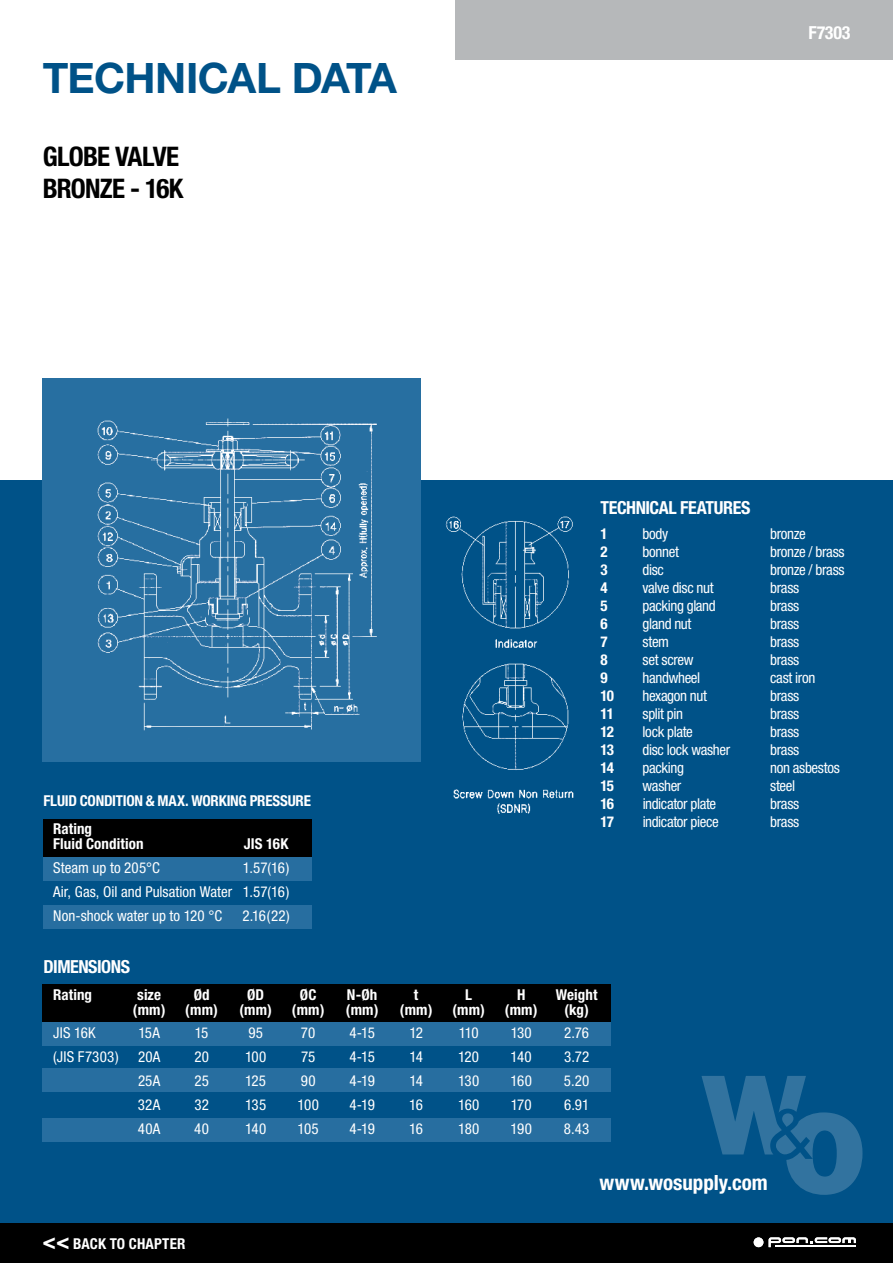
<style>
.page{position:relative;width:893px;height:1263px;background:#fff}
.page>*{position:absolute;margin:0;border:0;box-sizing:border-box;transform-origin:0 0}
.t1{font:700 42px "Helvetica Neue";letter-spacing:-.02em;color:#005288}
.t2{font:700 condensed 27px/32.4px "Helvetica Neue";letter-spacing:-.03em;color:#000}
.t3{font:700 condensed 21px "Helvetica Neue";color:#fff}
.t4{font:700 condensed 18px "Helvetica Neue";letter-spacing:-.025em;color:#fff}
.t5{font:condensed 15px/23.9px "Helvetica Neue";letter-spacing:-.02em;color:#fff;text-align:justify}
.t6{font:700 condensed 15px/15px "Helvetica Neue";letter-spacing:.005em;color:#fff}
.t7{font:condensed 15px "Helvetica Neue";letter-spacing:.005em;color:#fff}
.t8{font:condensed 15px "Helvetica Neue";letter-spacing:.015em;color:#fff}
.s1{font-size:22.5px}
</style>
<div class="page">
<div style="left:0;top:480px;width:893px;height:781px;background:#005288"></div>
<div style="left:0;top:1223px;width:893px;height:40px;background:#000"></div>
<div style="left:455px;top:0;width:438px;height:60px;background:#b6b8ba"></div>
<div style="left:43px;top:984px;width:568px;height:38px;background:#000"></div>
<div style="left:43px;top:1022px;width:568px;height:24px;background:#276ea0"></div>
<div style="left:43px;top:1068px;width:568px;height:24px;background:#276ea0"></div>
<div style="left:43px;top:1117px;width:568px;height:24px;background:#276ea0"></div>
<div style="left:43px;top:819px;width:268px;height:38px;background:#000"></div>
<div style="left:43px;top:857px;width:268px;height:24px;background:#276ea0"></div>
<div style="left:43px;top:905px;width:268px;height:24px;background:#276ea0"></div>
<img style="left:43px;top:378px;width:378px;height:383px">
<img style="left:445px;top:516px;width:129px;height:298px">
<svg style="left:701px;top:1076px;width:161px;height:119px"></svg>
<div style="left:754px;top:1237px;width:9px;height:10px;background:#fff;border-radius:50%"></div>
<svg style="left:769px;top:1237px;width:87px;height:10px"></svg>
<h1 class="t1" style="left:43px;top:52px;width:356px">TECHNICAL DATA</h1>
<h2 class="t2" style="left:43px;top:139px;width:138px">GLOBE VALVE bron</h2>
<h2 class="t2" style="left:100px;top:172px;width:85px">ze - 16k</h2>
<p class="t6" style="left:44px;top:793px;width:8px">fluid</p>
<p class="t6" style="left:80px;top:793px;width:8px">condition</p>
<p class="t6" style="left:146px;top:793px;width:120px">&amp; max. working Pressure</p>
<p class="t6" style="left:53px;top:821px;width:92px">Rating<br>Fluid Condition</p>
<p class="t6" style="left:244px;top:836px;width:46px">JIS 16K</p>
<p class="t7" style="left:53px;top:859px;width:108px">Steam up to 205°C</p>
<p class="t5" style="left:53px;top:856px;width:238px;text-indent:190px">1.57(16)<br>Air, Gas, Oil and Pulsation Water 1.57(16)<br>Non-shock water up to 120 °C</p>
<p class="t5" style="left:242px;top:904px;width:49px">2.16(22)</p>
<p class="t4" style="left:44px;top:956px;width:88px">DIMENSIONS</p>
<p class="t4" style="left:808px;top:22px;width:43px">F7303</p>
<p class="t4" style="left:601px;top:496px;width:151px">TECHNICAL FEATURES</p>
<p class="t6" style="left:601px;top:526px;width:9px">1</p>
<p class="t5" style="left:643px;top:522px;width:27px">body</p>
<p class="t5" style="left:770px;top:522px;width:37px">bronze</p>
<p class="t6" style="left:601px;top:544px;width:9px">2</p>
<p class="t5" style="left:643px;top:540px;width:38px">bonnet</p>
<p class="t5" style="left:770px;top:540px;width:76px">bronze / brass</p>
<p class="t6" style="left:601px;top:562px;width:9px">3</p>
<p class="t5" style="left:643px;top:558px;width:23px">disc</p>
<p class="t5" style="left:770px;top:558px;width:76px">bronze / brass</p>
<p class="t6" style="left:601px;top:580px;width:9px">4</p>
<p class="t5" style="left:643px;top:576px;width:73px">valve disc nut</p>
<p class="t5" style="left:770px;top:576px;width:31px">brass</p>
<p class="t6" style="left:601px;top:598px;width:9px">5</p>
<p class="t5" style="left:643px;top:594px;width:75px">packing gland</p>
<p class="t5" style="left:770px;top:594px;width:31px">brass</p>
<p class="t6" style="left:601px;top:616px;width:9px">6</p>
<p class="t5" style="left:643px;top:612px;width:50px">gland nut</p>
<p class="t5" style="left:770px;top:612px;width:31px">brass</p>
<p class="t6" style="left:601px;top:634px;width:9px">7</p>
<p class="t5" style="left:643px;top:630px;width:28px">stem</p>
<p class="t5" style="left:770px;top:630px;width:31px">brass</p>
<p class="t6" style="left:601px;top:652px;width:9px">8</p>
<p class="t5" style="left:643px;top:648px;width:52px">set screw</p>
<p class="t5" style="left:770px;top:648px;width:31px">brass</p>
<p class="t6" style="left:601px;top:670px;width:9px">9</p>
<p class="t5" style="left:643px;top:666px;width:59px">handwheel</p>
<p class="t5" style="left:770px;top:666px;width:47px">cast iron</p>
<p class="t6" style="left:601px;top:688px;width:15px">10</p>
<p class="t5" style="left:643px;top:684px;width:66px">hexagon nut</p>
<p class="t5" style="left:770px;top:684px;width:31px">brass</p>
<p class="t6" style="left:601px;top:706px;width:15px">11</p>
<p class="t5" style="left:643px;top:702px;width:42px">split pin</p>
<p class="t5" style="left:770px;top:702px;width:31px">brass</p>
<p class="t6" style="left:601px;top:724px;width:15px">12</p>
<p class="t5" style="left:643px;top:720px;width:52px">lock plate</p>
<p class="t5" style="left:770px;top:720px;width:31px">brass</p>
<p class="t6" style="left:601px;top:742px;width:15px">13</p>
<p class="t5" style="left:643px;top:738px;width:89px">disc lock washer</p>
<p class="t5" style="left:770px;top:738px;width:31px">brass</p>
<p class="t6" style="left:601px;top:760px;width:15px">14</p>
<p class="t5" style="left:643px;top:756px;width:43px">packing</p>
<p class="t5" style="left:770px;top:756px;width:71px">non asbestos</p>
<p class="t6" style="left:601px;top:778px;width:15px">15</p>
<p class="t5" style="left:643px;top:774px;width:40px">washer</p>
<p class="t5" style="left:770px;top:774px;width:26px">steel</p>
<p class="t6" style="left:601px;top:796px;width:15px">16</p>
<p class="t5" style="left:643px;top:792px;width:75px">indicator plate</p>
<p class="t5" style="left:770px;top:792px;width:31px">brass</p>
<p class="t6" style="left:601px;top:814px;width:15px">17</p>
<p class="t5" style="left:643px;top:810px;width:78px">indicator piece</p>
<p class="t5" style="left:770px;top:810px;width:31px">brass</p>
<p class="t6" style="left:53px;top:986px;width:40px">Rating</p>
<p class="t6" style="left:137px;top:986px;width:25px">size</p>
<p class="t6" style="left:194px;top:986px;width:17px">Ød</p>
<p class="t6" style="left:247px;top:986px;width:19px">ØD</p>
<p class="t6" style="left:300px;top:986px;width:18px">ØC</p>
<p class="t6" style="left:347px;top:986px;width:32px">N-Øh</p>
<p class="t6" style="left:414px;top:986px;width:6px">t</p>
<p class="t6" style="left:465px;top:986px;width:8px">L</p>
<p class="t6" style="left:517px;top:986px;width:31px">H W</p>
<p class="t6" style="left:567px;top:986px;width:32px">eight</p>
<p class="t6" style="left:133px;top:1001px;width:87px">(mm) (mm)</p>
<p class="t6" style="left:239px;top:1001px;width:87px">(mm) (mm)</p>
<p class="t6" style="left:346px;top:1001px;width:88px">(mm) (mm)</p>
<p class="t6" style="left:452px;top:1001px;width:87px">(mm) (mm)</p>
<p class="t6" style="left:564px;top:1001px;width:26px">(kg)</p>
<p class="t5" style="left:53px;top:1021px;width:44px">JIS 16K</p>
<p class="t5" style="left:138px;top:1021px;width:23px">15A</p>
<p class="t5" style="left:195px;top:1021px;width:15px">15</p>
<p class="t5" style="left:248px;top:1021px;width:16px">95</p>
<p class="t5" style="left:301px;top:1021px;width:16px">70</p>
<p class="t5" style="left:349px;top:1021px;width:27px">4-15</p>
<p class="t5" style="left:409px;top:1021px;width:15px">12</p>
<p class="t5" style="left:459px;top:1021px;width:22px">110</p>
<p class="t5" style="left:511px;top:1021px;width:23px">130</p>
<p class="t5" style="left:564px;top:1021px;width:26px">2.76</p>
<p class="t8" style="left:53px;top:1048px;width:67px">(JIS F7303)</p>
<p class="t5" style="left:138px;top:1045px;width:24px">20A</p>
<p class="t5" style="left:194px;top:1045px;width:16px">20</p>
<p class="t5" style="left:245px;top:1045px;width:23px">100</p>
<p class="t5" style="left:301px;top:1045px;width:16px">75</p>
<p class="t5" style="left:349px;top:1045px;width:27px">4-15</p>
<p class="t5" style="left:409px;top:1045px;width:15px">14</p>
<p class="t5" style="left:458px;top:1045px;width:23px">120</p>
<p class="t5" style="left:511px;top:1045px;width:23px">140</p>
<p class="t5" style="left:564px;top:1045px;width:27px">3.72</p>
<p class="t5" style="left:138px;top:1069px;width:24px">25A</p>
<p class="t5" style="left:194px;top:1069px;width:16px">25</p>
<p class="t5" style="left:245px;top:1069px;width:22px">125</p>
<p class="t5" style="left:301px;top:1069px;width:16px">90</p>
<p class="t5" style="left:349px;top:1069px;width:27px">4-19</p>
<p class="t5" style="left:409px;top:1069px;width:15px">14</p>
<p class="t5" style="left:458px;top:1069px;width:23px">130</p>
<p class="t5" style="left:510px;top:1069px;width:23px">160</p>
<p class="t5" style="left:564px;top:1069px;width:27px">5.20</p>
<p class="t5" style="left:138px;top:1092px;width:24px">32A</p>
<p class="t5" style="left:194px;top:1092px;width:16px">32</p>
<p class="t5" style="left:245px;top:1092px;width:23px">135</p>
<p class="t5" style="left:297px;top:1092px;width:23px">100</p>
<p class="t5" style="left:349px;top:1092px;width:27px">4-19</p>
<p class="t5" style="left:409px;top:1092px;width:15px">16</p>
<p class="t5" style="left:458px;top:1092px;width:23px">160</p>
<p class="t5" style="left:511px;top:1092px;width:22px">170</p>
<p class="t5" style="left:564px;top:1092px;width:27px">6.91</p>
<p class="t5" style="left:138px;top:1116px;width:24px">40A</p>
<p class="t5" style="left:194px;top:1116px;width:16px">40</p>
<p class="t5" style="left:245px;top:1116px;width:23px">140</p>
<p class="t5" style="left:298px;top:1116px;width:23px">105</p>
<p class="t5" style="left:349px;top:1116px;width:27px">4-19</p>
<p class="t5" style="left:409px;top:1116px;width:15px">16</p>
<p class="t5" style="left:458px;top:1116px;width:23px">180</p>
<p class="t5" style="left:511px;top:1116px;width:23px">190</p>
<p class="t5" style="left:564px;top:1116px;width:27px">8.43</p>
<p class="t6" style="left:43px;top:1235px;width:144px"><span class="s1">&lt;&lt;</span> BACK TO CHAPTER</p>
<h3 class="t3" style="left:600px;top:1170px;width:170px">www.wosupply.com</h3>
</div>
